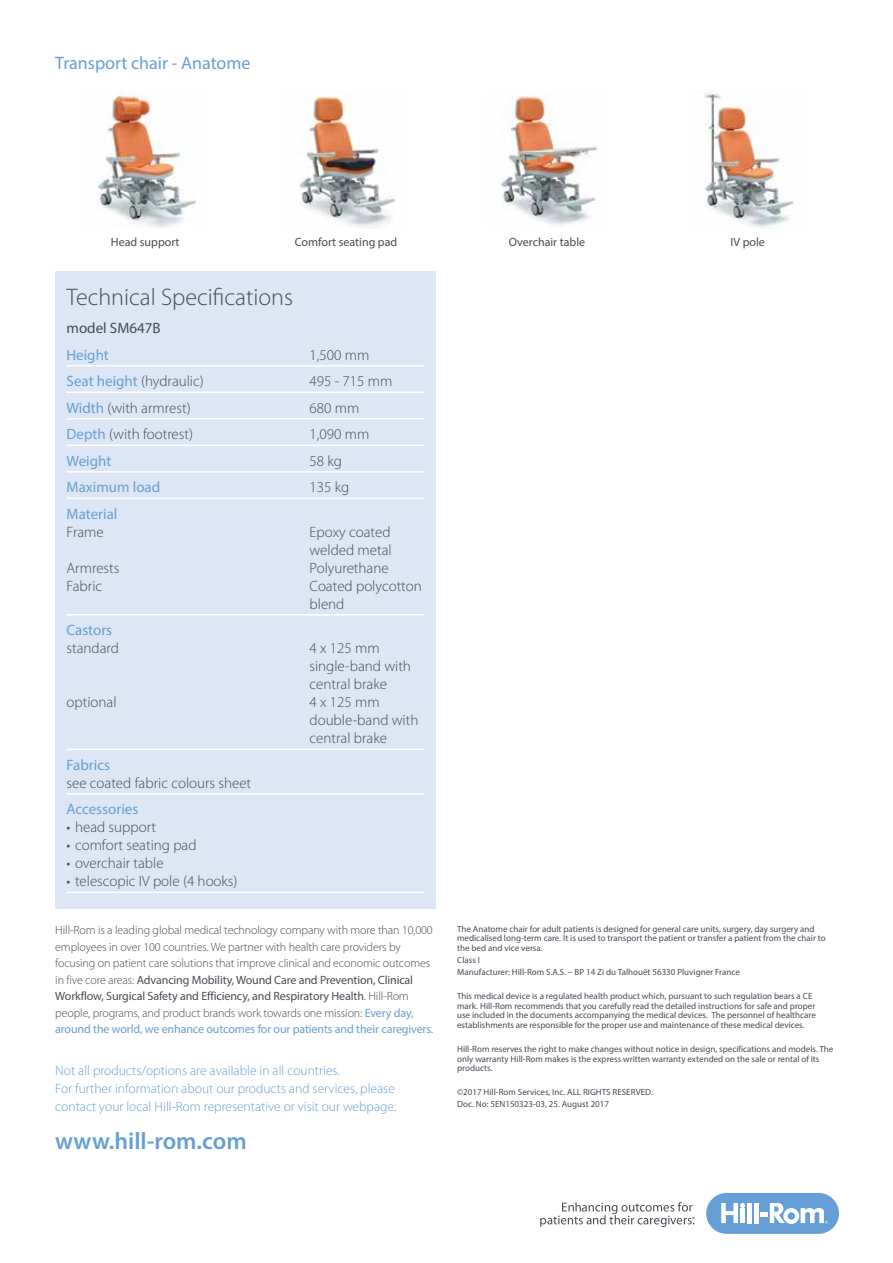
<style>
.page{position:relative;width:893px;height:1263px;background:#fff}
.page>*{position:absolute;margin:0;border:0;box-sizing:border-box;transform-origin:0 0}
.t1{font:300 24px "Myriad Pro";color:#474c55}
.t2{font:600 24px "Myriad Pro";color:#669fd5}
.t3{font:18px "Myriad Pro";color:#669fd5}
.t4{font:300 15px/18px "Myriad Pro";color:#474c55}
.t5{font:15px "Myriad Pro";color:#669fd5}
.t6{font:15px "Myriad Pro";color:#474c55}
.t7{font:300 13.5px/18px "Myriad Pro";color:#669fd5}
.t8{font:300 12px/16.5px "Myriad Pro";letter-spacing:-.01em;color:#474c55}
.t9{font:12px "Myriad Pro";color:#474c55}
.t10{font:9px/9.8px "Myriad Pro";color:#474c55}
.s1{font-weight:400;color:#669fd5}
.s2{font-weight:700}
.s3{font-weight:400}
</style>
<div class="page">
<div style="left:706px;top:1193px;width:133px;height:41px;background:#669fd5;border-radius:20px"></div>
<div style="left:747px;top:1203px;width:5px;height:20px;background:#fff"></div>
<div style="left:754px;top:1203px;width:5px;height:20px;background:#fff"></div>
<svg style="left:721px;top:1203px;width:24px;height:20px"></svg>
<svg style="left:760px;top:1203px;width:68px;height:21px"></svg>
<svg style="left:540px;top:1202px;width:155px;height:25px"></svg>
<img style="left:501px;top:91px;width:97px;height:134px">
<div style="left:55px;top:271px;width:381px;height:637px;background:#dce6f5"></div>
<img style="left:299px;top:96px;width:96px;height:132px">
<img style="left:704px;top:93px;width:89px;height:135px">
<img style="left:97px;top:91px;width:99px;height:137px">
<hr style="left:67px;top:365px;width:357px;height:1px;background:#fff">
<hr style="left:67px;top:391px;width:357px;height:2px;background:#fff">
<hr style="left:67px;top:418px;width:357px;height:1px;background:#fff">
<hr style="left:67px;top:445px;width:357px;height:1px;background:#fff">
<hr style="left:67px;top:471px;width:357px;height:2px;background:#fff">
<hr style="left:67px;top:498px;width:357px;height:1px;background:#fff">
<hr style="left:67px;top:614px;width:357px;height:2px;background:#fff">
<hr style="left:67px;top:749px;width:357px;height:1px;background:#fff">
<hr style="left:67px;top:793px;width:357px;height:2px;background:#fff">
<hr style="left:67px;top:892px;width:357px;height:1px;background:#fff">
<h2 class="t3" style="left:55px;top:52px;width:197px">Transport chair - Anatome</h2>
<h3 class="t9" style="left:111px;top:234px;width:70px">Head support</h3>
<h3 class="t9" style="left:295px;top:234px;width:104px">Comfort seating pad</h3>
<h1 class="t1" style="left:67px;top:283px;width:228px">Technical Specifications</h1>
<h3 class="t6" style="left:67px;top:319px;width:96px">model SM647B</h3>
<h3 class="t5" style="left:67px;top:345px;width:44px">Height</h3>
<h3 class="t4" style="left:310px;top:346px;width:61px">1,500 mm</h3>
<h3 class="t4" style="left:67px;top:372px;width:139px"><span class="s1">Seat height</span> (hydraulic)</h3>
<h3 class="t4" style="left:310px;top:372px;width:84px">495 - 715 mm</h3>
<h3 class="t4" style="left:67px;top:399px;width:126px"><span class="s1">Width</span> (with armrest)</h3>
<h3 class="t4" style="left:310px;top:399px;width:51px">680 mm</h3>
<h3 class="t4" style="left:67px;top:425px;width:128px"><span class="s1">Depth</span> (with footrest)</h3>
<h3 class="t4" style="left:310px;top:425px;width:61px">1,090 mm</h3>
<h3 class="t5" style="left:67px;top:451px;width:46px">Weight</h3>
<h3 class="t4" style="left:310px;top:452px;width:34px">58 kg</h3>
<h3 class="t5" style="left:67px;top:478px;width:95px">Maximum load</h3>
<h3 class="t4" style="left:310px;top:478px;width:41px">135 kg</h3>
<h3 class="t5" style="left:67px;top:504px;width:52px">Material</h3>
<h3 class="t4" style="left:67px;top:523px;width:39px">Frame</h3>
<h3 class="t4" style="left:310px;top:523px;width:84px">Epoxy coated welded metal</h3>
<h3 class="t4" style="left:67px;top:559px;width:54px">Armrests</h3>
<h3 class="t4" style="left:310px;top:559px;width:81px">Polyurethane</h3>
<h3 class="t4" style="left:67px;top:577px;width:37px">Fabric</h3>
<h3 class="t4" style="left:310px;top:577px;width:114px">Coated polycotton blend</h3>
<h3 class="t5" style="left:67px;top:621px;width:47px">Castors</h3>
<h3 class="t4" style="left:67px;top:639px;width:54px">standard</h3>
<h3 class="t4" style="left:310px;top:639px;width:103px">4 x 125 mm single-band with central brake</h3>
<h3 class="t4" style="left:67px;top:693px;width:52px">optional</h3>
<h3 class="t4" style="left:310px;top:693px;width:110px">4 x 125 mm double-band with central brake</h3>
<h3 class="t5" style="left:67px;top:755px;width:45px">Fabrics</h3>
<h3 class="t4" style="left:67px;top:774px;width:186px">see coated fabric colours sheet</h3>
<h3 class="t4" style="left:67px;top:800px;width:173px"><span class="s1">Accessories<br></span><span class="s2">·</span> head support<br><span class="s2">·</span> comfort seating pad<br><span class="s2">·</span> overchair table<br><span class="s2">·</span> telescopic IV pole (4 hooks)</h3>
<p class="t8" style="left:55px;top:922px;width:380px">Hill‑Rom is a leading global medical technology company with more than 10,000 employees in over 100 countries. We partner with health care providers by focusing on patient care solutions that improve clinical and economic outcomes in five core areas: <span class="s3">Advancing Mobility, Wound Care and Prevention, Clinical Workflow, Surgical Safety and Efficiency, and Respiratory Health</span>. Hill‑Rom people, programs, and product brands work towards one mission: <span class="s1">Every day, around the world, we enhance outcomes for our patients and their caregivers.</span></p>
<h3 class="t7" style="left:55px;top:1062px;width:343px">Not all products/options are available in all countries.<br>For further information about our products and services, please contact your local Hill‑Rom representative or visit our webpage:</h3>
<h1 class="t2" style="left:55px;top:1125px;width:193px">www.hill‑rom.com</h1>
<h3 class="t9" style="left:509px;top:234px;width:78px">Overchair table</h3>
<h3 class="t9" style="left:731px;top:234px;width:36px">IV pole</h3>
<p class="t10" style="left:457px;top:924px;width:370px">The Anatome chair for adult patients is designed for general care units, surgery, day surgery and medicalised long-term care. It is used to transport the patient or transfer a patient from the chair to the bed and vice versa.</p>
<p class="t10" style="left:457px;top:954px;width:284px;line-height:11.9px">Class I<br>Manufacturer: Hill-Rom S.A.S. – BP 14 Zi du Talhouët 56330 Pluvigner France</p>
<p class="t10" style="left:457px;top:991px;width:360px">This medical device is a regulated health product which, pursuant to such regulation bears a CE mark. Hill-Rom recommends that you carefully read the detailed instructions for safe and proper use included in the documents accompanying the medical devices. The personnel of healthcare establishments are responsible for the proper use and maintenance of these medical devices.</p>
<p class="t10" style="left:457px;top:1044px;width:378px">Hill-Rom reserves the right to make changes without notice in design, specifications and models. The only warranty Hill-Rom makes is the express written warranty extended on the sale or rental of its products.</p>
<p class="t10" style="left:457px;top:1086px;width:197px;line-height:11.9px">©2017 Hill‑Rom Services, Inc. ALL RIGHTS RESERVED.<br>Doc. No: 5EN150323-03, 25. August 2017</p>
</div>
